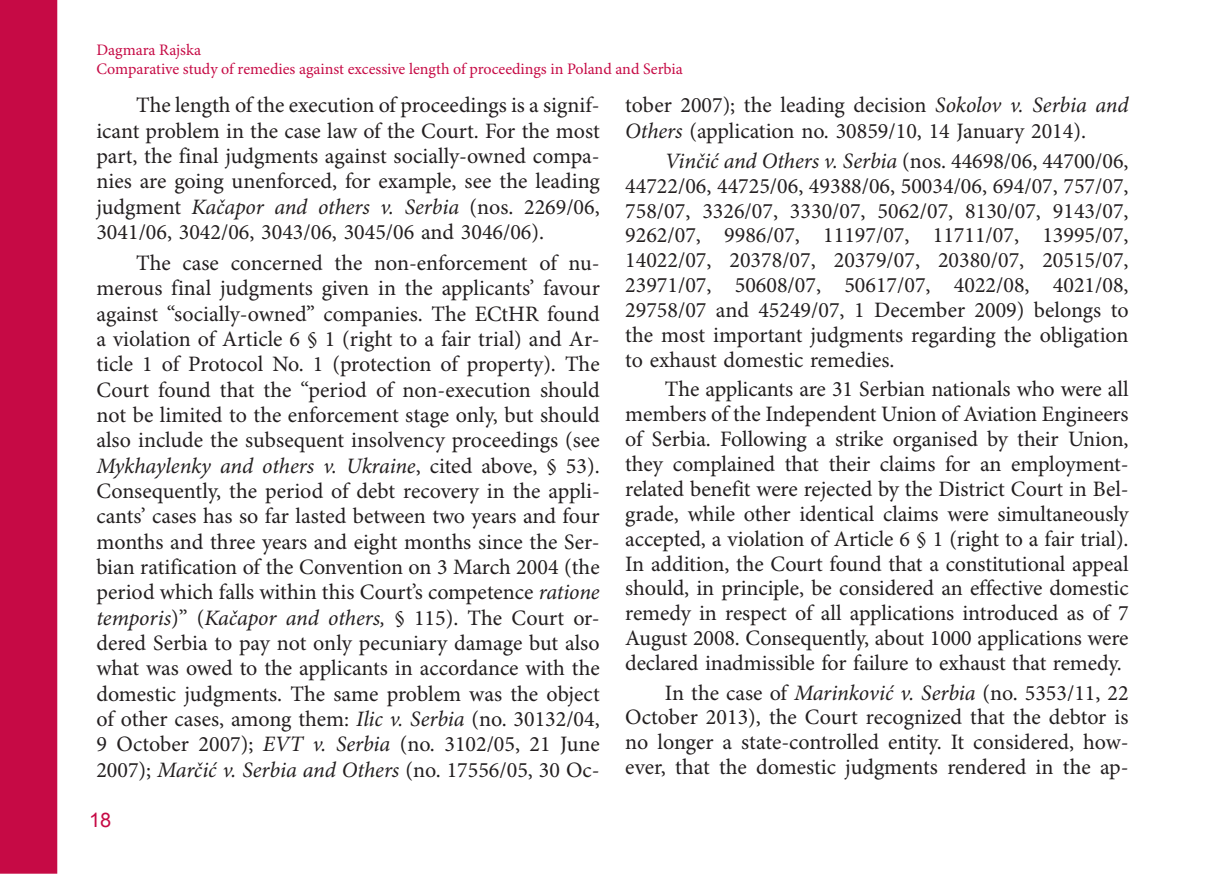
<style>
.page{position:relative;width:1208px;height:874px;background:#fff}
.page>*{position:absolute;margin:0;border:0;box-sizing:border-box;transform-origin:0 0}
.t1{font:22px/25.2px "Minion Pro";color:#231f20;text-align:justify}
.t2{font:20px "Arial";color:#c60a45}
.t3{font:16px/19.2px "Minion Pro";color:#c60a45}
.s1{font-style:italic}
</style>
<div class="page">
<div style="left:1px;top:1px;width:55px;height:871px;background:#c60a45"></div>
<div style="left:0;top:0;width:57px;height:873px;border:2px solid #c60a45"></div>
<p class="t3" style="left:96px;top:41px;width:588px">Dagmara Rajska<br>Comparative study of remedies against excessive length of proceedings in Poland and Serbia</p>
<p class="t1" style="left:96px;top:94px;width:505px;text-indent:40px">The length of the execution of proceedings is a signif&shy;icant problem in the case law of the Court. For the most part, the final judgments against socially-owned compa&shy;nies are going unenforced, for example, see the leading judgment <span class="s1">Kačapor and others v. Serbia</span> (nos. 2269/06, 3041/06, 3042/06, 3043/06, 3045/06 and 3046/06).</p>
<p class="t1" style="left:96px;top:252px;width:505px;text-indent:40px">The case concerned the non-enforcement of nu&shy;merous final judgments given in the applicants’ favour against “socially-owned” companies. The ECtHR found a violation of Article 6 § 1 (right to a fair trial) and Ar&shy;ticle 1 of Protocol No. 1 (protection of property). The Court found that the “period of non-execution should not be limited to the enforcement stage only, but should also include the subsequent insolvency proceedings (see <span class="s1">Mykhaylenky and others v. Ukraine</span>, cited above, § 53).<br>Consequently, the period of debt recovery in the appli&shy;cants’ cases has so far lasted between two years and four months and three years and eight months since the Ser&shy;bian ratification of the Convention on 3 March 2004 (the period which falls within this Court’s competence <span class="s1">ratione temporis</span>)” (<span class="s1">Kačapor and others,</span> § 115). The Court or&shy;dered Serbia to pay not only pecuniary damage but also what was owed to the applicants in accordance with the domestic judgments. The same problem was the object of other cases, among them: <span class="s1">Ilic v. Serbia</span> (no. 30132/04, 9 October 2007); <span class="s1">EVT v. Serbia</span> (no. 3102/05, 21 June 2007); <span class="s1">Marčić v. Serbia and Others</span> (no. 17556/05, 30 Oc-</p>
<p class="t1" style="left:625px;top:94px;width:505px">tober 2007); the leading decision <span class="s1">Sokolov v. Serbia and<br>Others</span> (application no. 30859/10, 14 January 2014).</p>
<p class="t1" style="left:625px;top:150px;width:505px;text-indent:40px"><span class="s1">Vinčić and Others v. Serbia</span> (nos. 44698/06, 44700/06, 44722/06, 44725/06, 49388/06, 50034/06, 694/07, 757/07, 758/07, 3326/07, 3330/07, 5062/07, 8130/07, 9143/07, 9262/07, 9986/07, 11197/07, 11711/07, 13995/07, 14022/07, 20378/07, 20379/07, 20380/07, 20515/07, 23971/07, 50608/07, 50617/07, 4022/08, 4021/08, 29758/07 and 45249/07, 1 December 2009) belongs to the most important judgments regarding the obligation to exhaust domestic remedies.</p>
<p class="t1" style="left:625px;top:378px;width:505px;text-indent:40px">The applicants are 31 Serbian nationals who were all members of the Independent Union of Aviation Engineers of Serbia. Following a strike organised by their Union, they complained that their claims for an employment&shy;related benefit were rejected by the District Court in Bel&shy;grade, while other identical claims were simultaneously accepted, a violation of Article 6 § 1 (right to a fair trial).<br>In addition, the Court found that a constitutional appeal should, in principle, be considered an effective domestic remedy in respect of all applications introduced as of 7<br>August 2008. Consequently, about 1000 applications were declared inadmissible for failure to exhaust that remedy.</p>
<p class="t1" style="left:625px;top:681px;width:505px;text-indent:40px">In the case of <span class="s1">Marinković v. Serbia</span> (no. 5353/11, 22<br>October 2013), the Court recognized that the debtor is no longer a state-controlled entity. It considered, how&shy;ever, that the domestic judgments rendered in the ap-</p>
<p class="t2" style="left:89px;top:808px;width:24px">18</p>
</div>
